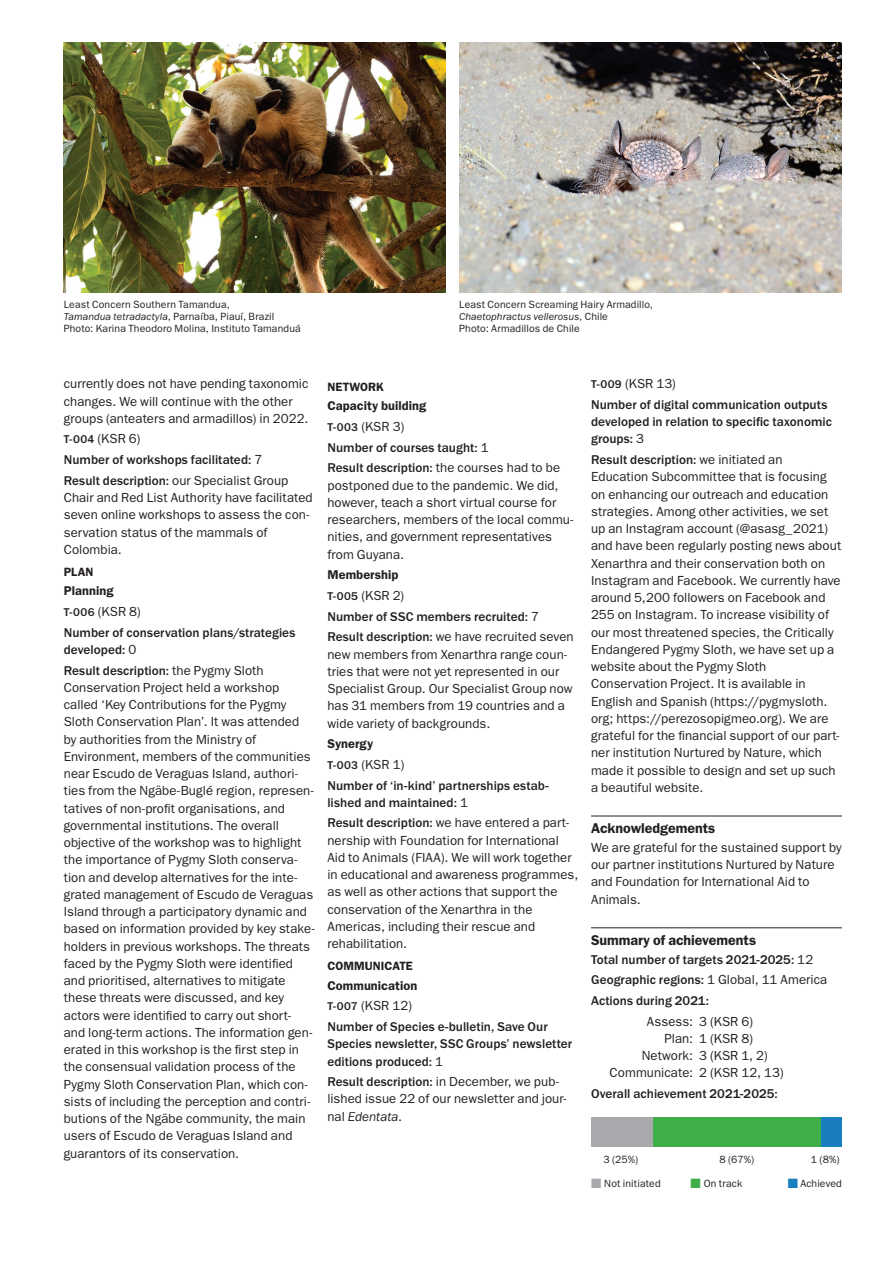
<style>
.page{position:relative;width:893px;height:1263px;background:#fff}
.page>*{position:absolute;margin:0;border:0;box-sizing:border-box;transform-origin:0 0}
.t1{font:600 14.25px "ITC Franklin Gothic Std";color:#231f20}
.t2{font:13.2px/17.2px "ITC Franklin Gothic Std";letter-spacing:.005em;color:#231f20}
.t3{font:500 13.2px/20.7px "ITC Franklin Gothic Std";letter-spacing:.005em;color:#231f20}
.t4{font:600 12.75px "ITC Franklin Gothic Std";letter-spacing:.005em;color:#231f20}
.t5{font:600 12.15px "ITC Franklin Gothic Std";letter-spacing:.005em;color:#231f20}
.t6{font:10.5px/12px "ITC Franklin Gothic Std";letter-spacing:.015em;color:#231f20}
.s1{font-style:italic}
.s2{font-size:11.7px}
.s3{font-weight:400}
.s4{font-weight:500}
.s5{color:#a8a9ad}
.s6{color:#40ae49}
.s7{color:#197ebe}
</style>
<div class="page">
<hr style="left:591px;top:816px;width:251px;height:1px;background:#231f20">
<hr style="left:591px;top:927px;width:251px;height:1px;background:#231f20">
<img style="left:64px;top:43px;width:382px;height:249px">
<img style="left:460px;top:43px;width:382px;height:249px">
<div style="left:591px;top:1117px;width:63px;height:30px;background:#a8a9ad"></div>
<div style="left:654px;top:1117px;width:168px;height:30px;background:#40ae49"></div>
<div style="left:822px;top:1117px;width:20px;height:30px;background:#197ebe"></div>
<p class="t6" style="left:64px;top:299px;width:239px">Least Concern Southern Tamandua,<br><span class="s1">Tamandua tetradactyla</span>, Parnaíba, Piauí, Brazil<br>Photo: Karina Theodoro Molina, Instituto Tamanduá</p>
<p class="t6" style="left:459px;top:299px;width:195px">Least Concern Screaming Hairy Armadillo,<br><span class="s1">Chaetophractus vellerosus</span>, Chile<br>Photo: Armadillos de Chile</p>
<p class="t2" style="left:64px;top:375px;width:246px">currently does not have pending taxonomic changes. We will continue with the other groups (anteaters and armadillos) in 2022.</p>
<p class="t3" style="left:64px;top:429px;width:226px"><span class="s2">T-004</span> <span class="s3">(KSR 6)<br></span>Number of workshops facilitated: <span class="s3">7<br></span>Result description: <span class="s3">our Specialist Group</span></p>
<p class="t2" style="left:64px;top:489px;width:250px">Chair and Red List Authority have facilitated seven online workshops to assess the con&shy;servation status of the mammals of Colombia.</p>
<p class="t5" style="left:64px;top:564px;width:31px">PLAN</p>
<p class="t4" style="left:64px;top:583px;width:51px">Planning</p>
<p class="t3" style="left:64px;top:601px;width:233px"><span class="s2">T-006</span> <span class="s3">(KSR 8)<br></span>Number of conservation plans/strategies</p>
<p class="t3" style="left:64px;top:639px;width:201px">developed: <span class="s3">0<br></span>Result description: <span class="s3">the Pygmy Sloth</span></p>
<p class="t2" style="left:64px;top:679px;width:252px">Conservation Project held a workshop called ‘Key Contributions for the Pygmy Sloth Conservation Plan’. It was attended by authorities from the Ministry of Environment, members of the communities near Escudo de Veraguas Island, authori&shy;ties from the Ngäbe-Buglé region, represen&shy;tatives of non-profit organisations, and governmental institutions. The overall objective of the workshop was to highlight the importance of Pygmy Sloth conserva&shy;tion and develop alternatives for the inte&shy;grated management of Escudo de Veraguas Island through a participatory dynamic and based on information provided by key stake&shy;holders in previous workshops. The threats faced by the Pygmy Sloth were identified and prioritised, alternatives to mitigate these threats were discussed, and key actors were identified to carry out short&shy;and long-term actions. The information gen&shy;erated in this workshop is the first step in the consensual validation process of the Pygmy Sloth Conservation Plan, which con&shy;sists of including the perception and contri&shy;butions of the Ngäbe community, the main users of Escudo de Veraguas Island and guarantors of its conservation.</p>
<p class="t5" style="left:327px;top:380px;width:58px">NETWORK</p>
<p class="t4" style="left:327px;top:398px;width:100px">Capacity building</p>
<p class="t3" style="left:327px;top:416px;width:234px"><span class="s2">T-003</span> <span class="s3">(KSR 3)<br></span>Number of courses taught: <span class="s3">1<br></span>Result description: <span class="s3">the courses had to be</span></p>
<p class="t2" style="left:327px;top:477px;width:247px">postponed due to the pandemic. We did, however, teach a short virtual course for researchers, members of the local commu&shy;nities, and government representatives from Guyana.</p>
<p class="t4" style="left:327px;top:567px;width:72px">Membership</p>
<p class="t3" style="left:327px;top:585px;width:248px"><span class="s2">T-005</span> <span class="s3">(KSR 2)<br></span>Number of SSC members recruited: <span class="s3">7<br></span>Result description: <span class="s3">we have recruited seven</span></p>
<p class="t2" style="left:327px;top:645px;width:247px">new members from Xenarthra range coun&shy;tries that were not yet represented in our Specialist Group. Our Specialist Group now has 31 members from 19 countries and a wide variety of backgrounds.</p>
<p class="t4" style="left:327px;top:736px;width:47px">Synergy</p>
<p class="t3" style="left:327px;top:754px;width:223px"><span class="s2">T-003</span> <span class="s3">(KSR 1)<br></span>Number of ‘in-kind’ partnerships estab-</p>
<p class="t3" style="left:327px;top:792px;width:243px">lished and maintained: <span class="s3">1<br></span>Result description: <span class="s3">we have entered a part-</span></p>
<p class="t2" style="left:327px;top:832px;width:252px">nership with Foundation for International Aid to Animals (FIAA). We will work together in educational and awareness programmes, as well as other actions that support the conservation of the Xenarthra in the Americas, including their rescue and rehabilitation.</p>
<p class="t5" style="left:327px;top:959px;width:87px">COMMUNICATE</p>
<p class="t4" style="left:327px;top:978px;width:91px">Communication</p>
<p class="t3" style="left:327px;top:996px;width:222px"><span class="s2">T-007</span> <span class="s3">(KSR 12)<br></span>Number of Species e-bulletin, Save Our</p>
<p class="t3" style="left:327px;top:1035px;width:246px;line-height:17.2px">Species newsletter, SSC Groups’ newsletter editions produced: <span class="s3">1</span></p>
<p class="t2" style="left:327px;top:1073px;width:240px"><span class="s4">Result description:</span> in December, we pub&shy;lished issue 22 of our newsletter and jour&shy;nal <span class="s1">Edentata</span>.</p>
<p class="t3" style="left:591px;top:374px;width:238px"><span class="s2">T-009</span> <span class="s3">(KSR 13)<br></span>Number of digital communication outputs</p>
<p class="t3" style="left:591px;top:413px;width:242px;line-height:17.2px">developed in relation to specific taxonomic groups: <span class="s3">3</span></p>
<p class="t2" style="left:591px;top:451px;width:252px"><span class="s4">Result description:</span> we initiated an Education Subcommittee that is focusing on enhancing our outreach and education strategies. Among other activities, we set up an Instagram account (@asasg_2021) and have been regularly posting news about Xenarthra and their conservation both on Instagram and Facebook. We currently have around 5,200 followers on Facebook and 255 on Instagram. To increase visibility of our most threatened species, the Critically Endangered Pygmy Sloth, we have set up a website about the Pygmy Sloth Conservation Project. It is available in English and Spanish (https://pygmysloth. org; https://perezosopigmeo.org). We are grateful for the financial support of our part&shy;ner institution Nurtured by Nature, which made it possible to design and set up such a beautiful website.</p>
<p class="t1" style="left:591px;top:820px;width:126px">Acknowledgements</p>
<p class="t2" style="left:591px;top:839px;width:252px">We are grateful for the sustained support by our partner institutions Nurtured by Nature and Foundation for International Aid to Animals.</p>
<p class="t1" style="left:591px;top:932px;width:167px">Summary of achievements</p>
<p class="t3" style="left:591px;top:949px;width:238px">Total number of targets 2021-2025: <span class="s3">12<br></span>Geographic regions: <span class="s3">1 Global, 11 America<br></span>Actions during 2021:</p>
<p class="t2" style="left:647px;top:1013px;width:108px">Assess: 3 (KSR 6)</p>
<p class="t2" style="left:665px;top:1030px;width:90px">Plan: 1 (KSR 8)</p>
<p class="t2" style="left:642px;top:1047px;width:127px">Network: 3 (KSR 1, 2)</p>
<p class="t2" style="left:610px;top:1064px;width:176px">Communicate: 2 (KSR 12, 13)</p>
<p class="t3" style="left:591px;top:1083px;width:188px">Overall achievement 2021-2025:</p>
<p class="t6" style="left:604px;top:1153px;width:36px">3 (25%)</p>
<p class="t6" style="left:719px;top:1153px;width:36px">8 (67%)</p>
<p class="t6" style="left:811px;top:1153px;width:30px">1 (8%)</p>
<p class="t6" style="left:591px;top:1177px;width:71px"><span class="s5">■</span> Not initiated</p>
<p class="t6" style="left:691px;top:1177px;width:53px"><span class="s6">■</span> On track</p>
<p class="t6" style="left:788px;top:1177px;width:56px"><span class="s7">■</span> Achieved</p>
</div>
